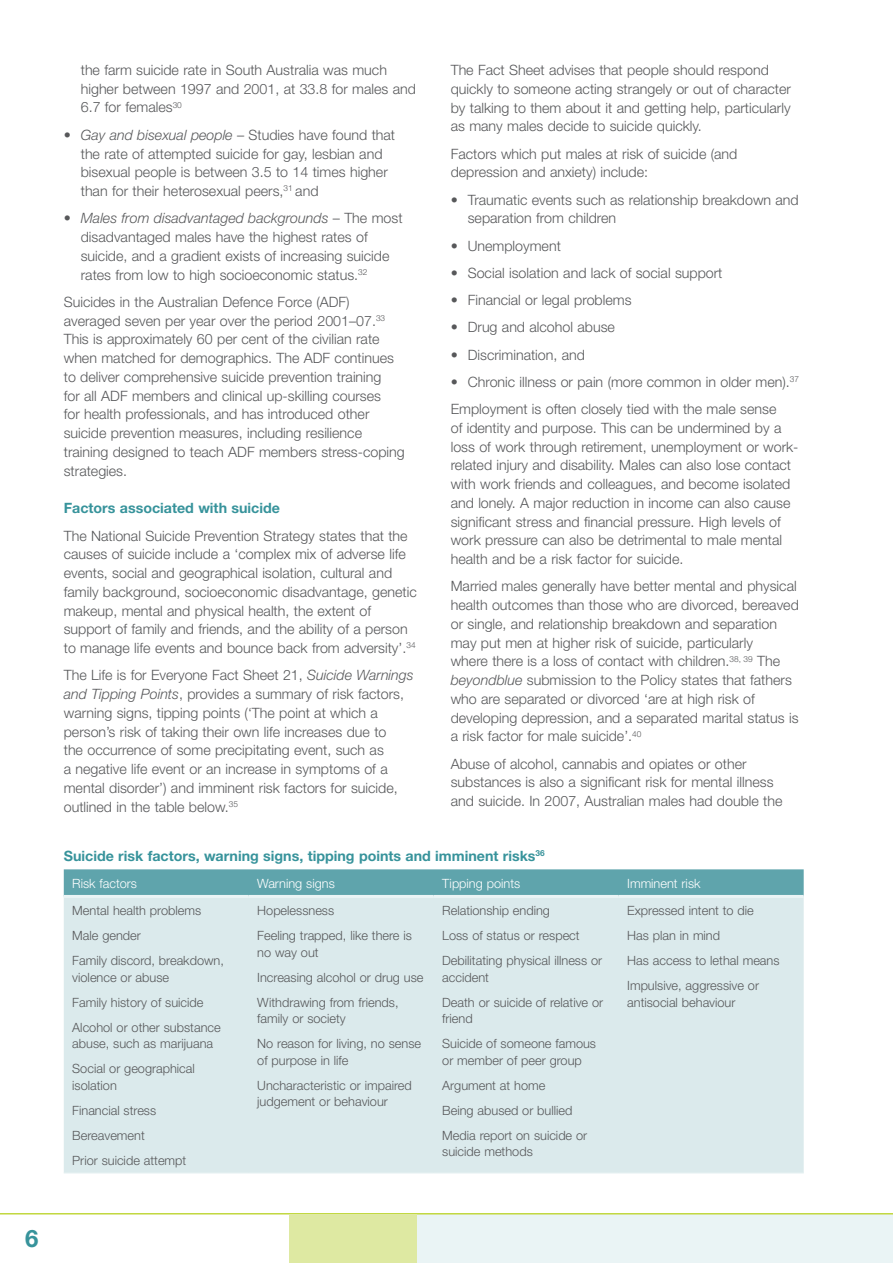
<style>
.page{position:relative;width:893px;height:1263px;background:#fff}
.page>*{position:absolute;margin:0;border:0;box-sizing:border-box;transform-origin:0 0}
.t1{font:700 24px "Helvetica Neue";color:#37939b}
.body{font:300 14.25px/18.8px "Helvetica Neue";color:#57585a}
.bullets{font:300 14.25px/18.8px "Helvetica Neue";color:#57585a}
.Table_title{font:700 14.25px "Helvetica Neue";color:#37939b}
.H3{font:700 14.25px "Helvetica Neue";color:#37939b}
.table_text{font:300 12.75px/16.5px "Helvetica Neue";color:#57585a}
.table_header{font:300 12.75px "Helvetica Neue";color:#fff}
.s1{font-style:italic}
</style>
<div class="page">
<div style="left:417px;top:1214px;width:476px;height:49px;background:#eaf4f5"></div>
<hr style="left:0;top:1213px;width:893px;height:1px;background:#c2d83f">
<div style="left:289px;top:1214px;width:128px;height:49px;background:#dee9a2"></div>
<div style="left:64px;top:869px;width:740px;height:26px;background:#5fa4ac"></div>
<div style="left:64px;top:898px;width:740px;height:275px;background:#dbeaec"></div>
<hr style="left:64px;top:1173px;width:185px;height:1px;background:#eaf4f5">
<hr style="left:249px;top:1173px;width:185px;height:1px;background:#eaf4f5">
<hr style="left:434px;top:1173px;width:185px;height:1px;background:#eaf4f5">
<hr style="left:619px;top:1173px;width:185px;height:1px;background:#eaf4f5">
<hr style="left:64px;top:895px;width:185px;height:3px;background:#eaf4f5">
<hr style="left:249px;top:895px;width:185px;height:3px;background:#eaf4f5">
<hr style="left:434px;top:895px;width:185px;height:3px;background:#eaf4f5">
<hr style="left:619px;top:895px;width:185px;height:3px;background:#eaf4f5">
<h1 class="t1" style="left:25px;top:1223px;width:15px">6</h1>
<p class="bullets" style="left:81px;top:60px;width:337px">the farm suicide rate in South Australia was much higher between 1997 and 2001, at 33.8 for males and<br>6.7 for females<sup>30</sup></p>
<p class="bullets" style="left:81px;top:125px;width:316px;text-indent:-17px">• <span class="s1">Gay and bisexual people</span> – Studies have found that the rate of attempted suicide for gay, lesbian and bisexual people is between 3.5 to 14 times higher than for their heterosexual peers,<sup>31</sup> and</p>
<p class="bullets" style="left:81px;top:208px;width:323px;text-indent:-17px">• <span class="s1">Males from disadvantaged backgrounds</span> – The most disadvantaged males have the highest rates of suicide, and a gradient exists of increasing suicide rates from low to high socioeconomic status.<sup>32</sup></p>
<p class="body" style="left:64px;top:292px;width:343px">Suicides in the Australian Defence Force (ADF) averaged seven per year over the period 2001–07.<sup>33<br></sup>This is approximately 60 per cent of the civilian rate when matched for demographics. The ADF continues to deliver comprehensive suicide prevention training<br>for all ADF members and clinical up-skilling courses<br>for health professionals, and has introduced other suicide prevention measures, including resilience training designed to teach ADF members stress-coping strategies.</p>
<p class="H3" style="left:64px;top:499px;width:218px">Factors associated with suicide</p>
<p class="body" style="left:64px;top:526px;width:354px">The National Suicide Prevention Strategy states that the causes of suicide include a ‘complex mix of adverse life events, social and geographical isolation, cultural and family background, socioeconomic disadvantage, genetic makeup, mental and physical health, the extent of support of family and friends, and the ability of a person to manage life events and bounce back from adversity’.<sup>34</sup></p>
<p class="body" style="left:64px;top:666px;width:351px">The Life is for Everyone Fact Sheet 21, <span class="s1">Suicide Warnings and Tipping Points</span>, provides a summary of risk factors, warning signs, tipping points (‘The point at which a person’s risk of taking their own life increases due to<br>the occurrence of some precipitating event, such as<br>a negative life event or an increase in symptoms of a mental disorder’) and imminent risk factors for suicide, outlined in the table below.<sup>35</sup></p>
<p class="Table_title" style="left:64px;top:847px;width:483px">Suicide risk factors, warning signs, tipping points and imminent risks<sup>36</sup></p>
<p class="table_header" style="left:72px;top:876px;width:66px">Risk factors</p>
<p class="table_header" style="left:257px;top:876px;width:79px">Warning signs</p>
<p class="table_header" style="left:442px;top:876px;width:80px">Tipping points</p>
<p class="table_header" style="left:627px;top:876px;width:75px">Imminent risk</p>
<p class="table_text" style="left:72px;top:902px;width:130px">Mental health problems</p>
<p class="table_text" style="left:72px;top:927px;width:70px">Male gender</p>
<p class="table_text" style="left:72px;top:952px;width:153px">Family discord, breakdown, violence or abuse</p>
<p class="table_text" style="left:72px;top:993px;width:133px">Family history of suicide</p>
<p class="table_text" style="left:72px;top:1018px;width:150px">Alcohol or other substance abuse, such as marijuana</p>
<p class="table_text" style="left:72px;top:1060px;width:124px">Social or geographical isolation</p>
<p class="table_text" style="left:72px;top:1101px;width:85px">Financial stress</p>
<p class="table_text" style="left:72px;top:1126px;width:74px">Bereavement</p>
<p class="table_text" style="left:72px;top:1151px;width:116px">Prior suicide attempt</p>
<p class="body" style="left:451px;top:60px;width:342px">The Fact Sheet advises that people should respond quickly to someone acting strangely or out of character by talking to them about it and getting help, particularly as many males decide to suicide quickly.</p>
<p class="body" style="left:451px;top:144px;width:288px">Factors which put males at risk of suicide (and depression and anxiety) include:</p>
<p class="bullets" style="left:468px;top:190px;width:333px;text-indent:-17px">• Traumatic events such as relationship breakdown and separation from children</p>
<p class="bullets" style="left:451px;top:236px;width:112px">• Unemployment</p>
<p class="bullets" style="left:451px;top:263px;width:273px">• Social isolation and lack of social support</p>
<p class="bullets" style="left:451px;top:290px;width:182px">• Financial or legal problems</p>
<p class="bullets" style="left:451px;top:318px;width:166px">• Drug and alcohol abuse</p>
<p class="bullets" style="left:451px;top:345px;width:136px">• Discrimination, and</p>
<p class="bullets" style="left:451px;top:372px;width:350px">• Chronic illness or pain (more common in older men).<sup>37</sup></p>
<p class="body" style="left:451px;top:399px;width:349px">Employment is often closely tied with the male sense<br>of identity and purpose. This can be undermined by a loss of work through retirement, unemployment or work&shy;related injury and disability. Males can also lose contact with work friends and colleagues, and become isolated and lonely. A major reduction in income can also cause significant stress and financial pressure. High levels of work pressure can also be detrimental to male mental health and be a risk factor for suicide.</p>
<p class="body" style="left:451px;top:577px;width:350px">Married males generally have better mental and physical health outcomes than those who are divorced, bereaved or single, and relationship breakdown and separation may put men at higher risk of suicide, particularly<br>where there is a loss of contact with children.<sup>38,</sup> <sup>39</sup> The <span class="s1">beyondblue</span> submission to the Policy states that fathers who are separated or divorced ‘are at high risk of developing depression, and a separated marital status is a risk factor for male suicide’.<sup>40</sup></p>
<p class="body" style="left:451px;top:754px;width:333px">Abuse of alcohol, cannabis and opiates or other substances is also a significant risk for mental illness and suicide. In 2007, Australian males had double the</p>
<p class="table_text" style="left:257px;top:902px;width:78px">Hopelessness</p>
<p class="table_text" style="left:257px;top:927px;width:156px">Feeling trapped, like there is no way out</p>
<p class="table_text" style="left:257px;top:968px;width:168px">Increasing alcohol or drug use</p>
<p class="table_text" style="left:257px;top:993px;width:143px">Withdrawing from friends, family or society</p>
<p class="table_text" style="left:257px;top:1035px;width:165px">No reason for living, no sense of purpose in life</p>
<p class="table_text" style="left:257px;top:1076px;width:156px">Uncharacteristic or impaired judgement or behaviour</p>
<p class="table_text" style="left:442px;top:902px;width:109px">Relationship ending</p>
<p class="table_text" style="left:442px;top:927px;width:139px">Loss of status or respect</p>
<p class="table_text" style="left:442px;top:952px;width:161px">Debilitating physical illness or accident</p>
<p class="table_text" style="left:442px;top:993px;width:162px">Death or suicide of relative or friend</p>
<p class="table_text" style="left:442px;top:1035px;width:155px">Suicide of someone famous or member of peer group</p>
<p class="table_text" style="left:442px;top:1076px;width:105px">Argument at home</p>
<p class="table_text" style="left:442px;top:1101px;width:132px">Being abused or bullied</p>
<p class="table_text" style="left:442px;top:1126px;width:147px">Media report on suicide or suicide methods</p>
<p class="table_text" style="left:627px;top:902px;width:128px">Expressed intent to die</p>
<p class="table_text" style="left:627px;top:927px;width:94px">Has plan in mind</p>
<p class="table_text" style="left:627px;top:952px;width:154px">Has access to lethal means</p>
<p class="table_text" style="left:627px;top:977px;width:133px">Impulsive, aggressive or antisocial behaviour</p>
</div>
